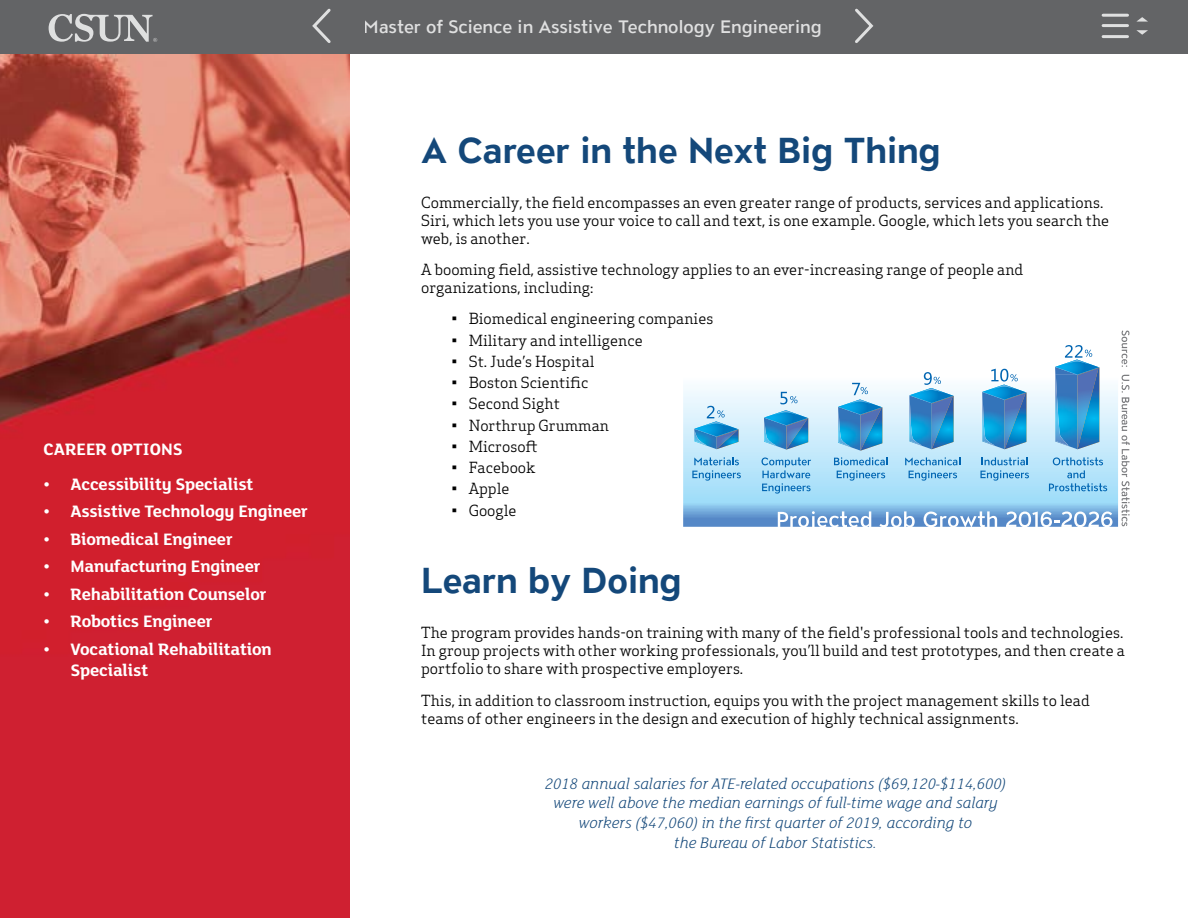
<style>
.page{position:relative;width:1188px;height:918px;background:#fff}
.page>*{position:absolute;margin:0;border:0;box-sizing:border-box;transform-origin:0 0}
.Title_smaller{font:700 36px "ATC Overlook";color:#14487a}
.Callouts_-_condensed{font:700 18px/21px "FS Lola";letter-spacing:-.01em;color:#fff}
.t1{font:500 18px "ATC Overlook";color:#fff}
.Callouts_-_center_pa{font:italic 300 16.5px/19.8px "FS Lola";color:#14487a;text-align:center}
.Body_copy{font:15px/18px "Apex Serif";color:#000}
.Bullets_-_space_afte{font:15px "Apex Serif";color:#000}
.s1{font-weight:700}
</style>
<div class="page">
<img style="left:0;top:54px;width:350px;height:864px">
<svg style="left:683px;top:382px;width:435px;height:145px;background:#bae1f6"></svg>
<svg style="left:1049px;top:457px;width:58px;height:35px;background:#94cded"></svg>
<svg style="left:780px;top:392px;width:18px;height:12px"></svg>
<svg style="left:1055px;top:345px;width:45px;height:104px"></svg>
<img style="left:1056px;top:375px;width:13px;height:71px">
<svg style="left:692px;top:457px;width:49px;height:24px"></svg>
<svg style="left:762px;top:457px;width:49px;height:37px;background:#8bc7ea"></svg>
<svg style="left:1121px;top:330px;width:9px;height:37px"></svg>
<svg style="left:1121px;top:375px;width:9px;height:151px"></svg>
<svg style="left:778px;top:511px;width:93px;height:16px"></svg>
<svg style="left:880px;top:511px;width:35px;height:16px"></svg>
<svg style="left:924px;top:511px;width:73px;height:16px"></svg>
<svg style="left:1006px;top:512px;width:107px;height:15px"></svg>
<svg style="left:834px;top:457px;width:54px;height:24px"></svg>
<svg style="left:905px;top:457px;width:55px;height:24px"></svg>
<svg style="left:980px;top:457px;width:49px;height:24px"></svg>
<svg style="left:764px;top:410px;width:45px;height:40px"></svg>
<img style="left:764px;top:420px;width:14px;height:26px">
<svg style="left:982px;top:369px;width:45px;height:80px"></svg>
<img style="left:983px;top:394px;width:13px;height:52px">
<svg style="left:909px;top:372px;width:45px;height:77px"></svg>
<img style="left:910px;top:397px;width:13px;height:49px">
<svg style="left:838px;top:383px;width:45px;height:68px"></svg>
<img style="left:839px;top:409px;width:13px;height:38px">
<svg style="left:694px;top:406px;width:45px;height:43px;background:#86bfe2"></svg>
<img style="left:695px;top:431px;width:13px;height:15px">
<div style="left:0;top:0;width:1188px;height:54px;background:#636466"></div>
<svg style="left:1136px;top:17px;width:12px;height:5px"></svg>
<svg style="left:1136px;top:30px;width:12px;height:5px"></svg>
<hr style="left:1103px;top:14px;width:25px;height:3px;background:#fff">
<hr style="left:1103px;top:24px;width:25px;height:3px;background:#fff">
<hr style="left:1103px;top:35px;width:25px;height:3px;background:#fff">
<svg style="left:49px;top:14px;width:108px;height:28px"></svg>
<svg style="left:855px;top:8px;width:19px;height:35px"></svg>
<svg style="left:312px;top:8px;width:19px;height:35px"></svg>
<p class="Callouts_-_condensed" style="left:44px;top:438px;width:141px">CAREER OPTIONS</p>
<p class="Callouts_-_condensed" style="left:44px;top:472px;width:211px">• Accessibility Specialist</p>
<p class="Callouts_-_condensed" style="left:44px;top:500px;width:266px">• Assistive Technology Engineer</p>
<p class="Callouts_-_condensed" style="left:44px;top:527px;width:191px">• Biomedical Engineer</p>
<p class="Callouts_-_condensed" style="left:44px;top:555px;width:218px">• Manufacturing Engineer</p>
<p class="Callouts_-_condensed" style="left:44px;top:582px;width:224px">• Rehabilitation Counselor</p>
<p class="Callouts_-_condensed" style="left:44px;top:610px;width:170px">• Robotics Engineer</p>
<p class="Callouts_-_condensed" style="left:70px;top:637px;width:203px;text-indent:-27px">• Vocational Rehabilitation<br>Specialist</p>
<p class="t1" style="left:364px;top:16px;width:460px">Master of Science in Assistive Technology Engineering</p>
<h2 class="Title_smaller" style="left:421px;top:130px;width:521px">A Career in the Next Big Thing</h2>
<p class="Body_copy" style="left:421px;top:193px;width:690px">Commercially, the field encompasses an even greater range of products, services and applications.<br>Siri, which lets you use your voice to call and text, is one example. Google, which lets you search the web, is another.</p>
<p class="Body_copy" style="left:421px;top:261px;width:604px">A booming field, assistive technology applies to an ever-increasing range of people and organizations, including:</p>
<p class="Bullets_-_space_afte" style="left:451px;top:309px;width:264px"><span class="s1">•</span> Biomedical engineering companies</p>
<p class="Bullets_-_space_afte" style="left:451px;top:331px;width:193px"><span class="s1">•</span> Military and intelligence</p>
<p class="Bullets_-_space_afte" style="left:451px;top:352px;width:145px"><span class="s1">•</span> St. Jude’s Hospital</p>
<p class="Bullets_-_space_afte" style="left:451px;top:373px;width:138px"><span class="s1">•</span> Boston Scientific</p>
<p class="Bullets_-_space_afte" style="left:451px;top:394px;width:110px"><span class="s1">•</span> Second Sight</p>
<p class="Bullets_-_space_afte" style="left:451px;top:416px;width:159px"><span class="s1">•</span> Northrup Grumman</p>
<p class="Bullets_-_space_afte" style="left:451px;top:437px;width:88px"><span class="s1">•</span> Microsoft</p>
<p class="Bullets_-_space_afte" style="left:451px;top:458px;width:86px"><span class="s1">•</span> Facebook</p>
<p class="Bullets_-_space_afte" style="left:451px;top:479px;width:60px"><span class="s1">•</span> Apple</p>
<p class="Bullets_-_space_afte" style="left:451px;top:501px;width:67px"><span class="s1">•</span> Google</p>
<h2 class="Title_smaller" style="left:421px;top:560px;width:262px">Learn by Doing</h2>
<p class="Body_copy" style="left:421px;top:623px;width:705px;text-align:justify">The program provides hands-on training with many of the field's professional tools and technologies.<br>In group projects with other working professionals, you’ll build and test prototypes, and then create a portfolio to share with prospective employers.</p>
<p class="Body_copy" style="left:421px;top:691px;width:670px">This, in addition to classroom instruction, equips you with the project management skills to lead teams of other engineers in the design and execution of highly technical assignments.</p>
<p class="Callouts_-_center_pa" style="left:545px;top:773px;width:463px">2018 annual salaries for ATE-related occupations ($69,120-$114,600) were well above the median earnings of full-time wage and salary workers ($47,060) in the first quarter of 2019, according to<br>the Bureau of Labor Statistics.</p>
</div>
